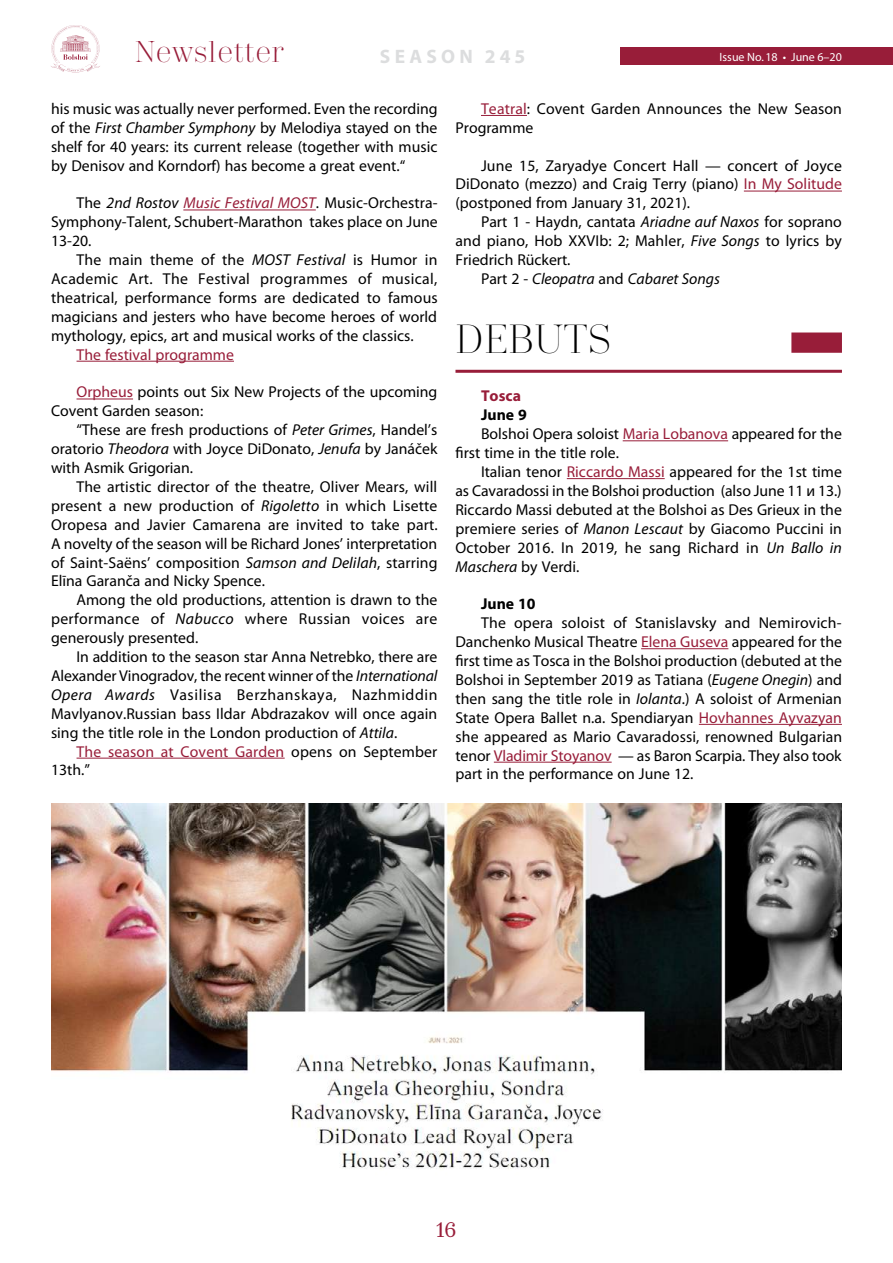
<style>
.page{position:relative;width:893px;height:1263px;background:#fff}
.page>*{position:absolute;margin:0;border:0;box-sizing:border-box;transform-origin:0 0}
.t1{font:300 40.5px "Trivia Serif";color:#000}
.t2{font:300 30px "Trivia Serif";color:#981d39}
.t3{font:21px "Trivia Serif 10 Demo";color:#981d39}
.t4{font:700 19.5px "Myriad Pro";letter-spacing:.22em;color:#dcddde}
.t5{font:15.75px/18.9px "Myriad Pro";color:#000;text-align:justify}
.t6{font:15.75px/18.9px "Myriad Pro";letter-spacing:.01em;color:#981d39}
.t7{font:italic 15.75px "Myriad Pro";color:#000}
.t8{font:700 15.75px "Myriad Pro";color:#000}
.t9{font:700 15.75px "Myriad Pro";color:#981d39}
.t10{font:12px "Myriad Pro";color:#fff}
.s1{font-style:italic}
.s2{font-style:italic;color:#981d39}
.s3{color:#981d39}
.s4{color:#000}
.s5{font-style:normal}
</style>
<div class="page">
<svg style="left:51px;top:25px;width:49px;height:47px"></svg>
<div style="left:621px;top:48px;width:272px;height:17px;background:#981d39"></div>
<hr style="left:183px;top:210px;width:133px;height:1px;background:#981d39">
<hr style="left:77px;top:361px;width:157px;height:1px;background:#981d39">
<hr style="left:77px;top:399px;width:56px;height:1px;background:#981d39">
<hr style="left:77px;top:758px;width:208px;height:1px;background:#981d39">
<hr style="left:481px;top:115px;width:46px;height:1px;background:#981d39">
<hr style="left:744px;top:191px;width:98px;height:1px;background:#981d39">
<div style="left:791px;top:332px;width:51px;height:21px;background:#981d39"></div>
<hr style="left:455px;top:370px;width:387px;height:3px;background:#981d39">
<hr style="left:623px;top:440px;width:105px;height:1px;background:#981d39">
<hr style="left:567px;top:478px;width:98px;height:1px;background:#981d39">
<hr style="left:641px;top:648px;width:87px;height:1px;background:#981d39">
<hr style="left:699px;top:724px;width:143px;height:1px;background:#981d39">
<hr style="left:494px;top:762px;width:118px;height:1px;background:#981d39">
<img style="left:51px;top:803px;width:791px;height:366px">
<h2 class="t2" style="left:135px;top:36px;width:150px">Newsletter</h2>
<p class="t4" style="left:380px;top:44px;width:147px">SEASON 245</p>
<p class="t10" style="left:720px;top:49px;width:124px">Issue No.18 • June 6–20</p>
<p class="t5" style="left:51px;top:99px;width:388px">his music was actually never performed. Even the recording of the <span class="s1">First Chamber Symphony</span> by Melodiya stayed on the shelf for 40 years: its current release (together with music by Denisov and Korndorf) has become a great event.“</p>
<p class="t5" style="left:51px;top:193px;width:388px;text-indent:26px">The <span class="s1">2nd Rostov</span> <span class="s2">Music Festival MOST</span>. Music-Orchestra-Symphony-Talent, Schubert-Marathon takes place on June 13-20.</p>
<p class="t5" style="left:51px;top:250px;width:388px;text-indent:26px">The main theme of the <span class="s1">MOST Festival</span> is Humor in Academic Art. The Festival programmes of musical, theatrical, performance forms are dedicated to famous magicians and jesters who have become heroes of world mythology, epics, art and musical works of the classics.</p>
<p class="t6" style="left:77px;top:345px;width:159px">The festival programme</p>
<p class="t5" style="left:51px;top:382px;width:388px;text-indent:26px"><span class="s3">Orpheus</span> points out Six New Projects of the upcoming<br>Covent Garden season:</p>
<p class="t5" style="left:51px;top:420px;width:388px;text-indent:26px">“These are fresh productions of <span class="s1">Peter Grimes</span>, Handel’s oratorio <span class="s1">Theodora</span> with Joyce DiDonato, <span class="s1">Jenufa</span> by Janáček with Asmik Grigorian.</p>
<p class="t5" style="left:51px;top:477px;width:388px;text-indent:26px">The artistic director of the theatre, Oliver Mears, will present a new production of <span class="s1">Rigoletto</span> in which Lisette Oropesa and Javier Camarena are invited to take part.<br>A novelty of the season will be Richard Jones’ interpretation of Saint-Saëns’ composition <span class="s1">Samson and Delilah</span>, starring Elīna Garanča and Nicky Spence.</p>
<p class="t5" style="left:51px;top:590px;width:388px;text-indent:26px">Among the old productions, attention is drawn to the performance of <span class="s1">Nabucco</span> where Russian voices are generously presented.</p>
<p class="t5" style="left:51px;top:647px;width:388px;text-indent:26px">In addition to the season star Anna Netrebko, there are Alexander Vinogradov, the recent winner of the <span class="s1">International Opera Awards</span> Vasilisa Berzhanskaya, Nazhmiddin Mavlyanov.Russian bass Ildar Abdrazakov will once again sing the title role in the London production of <span class="s1">Attila</span>.</p>
<p class="t6" style="left:51px;top:741px;width:388px;text-indent:26px">The season at Covent Garden <span class="s4">opens on September<br>13th.”</span></p>
<p class="t5" style="left:455px;top:99px;width:388px;text-indent:26px"><span class="s3">Teatral</span>: Covent Garden Announces the New Season<br>Programme</p>
<p class="t5" style="left:455px;top:156px;width:388px;text-indent:26px">June 15, Zaryadye Concert Hall — concert of Joyce DiDonato (mezzo) and Craig Terry (piano) <span class="s3">In My Solitude </span>(postponed from January 31, 2021).</p>
<p class="t5" style="left:481px;top:212px;width:362px">Part 1 - Haydn, сantata <span class="s1">Ariadne auf Naxos</span> for soprano</p>
<p class="t5" style="left:455px;top:231px;width:388px">and piano, Hob XXVIb: 2; Mahler, <span class="s1">Five Songs</span> to lyrics by</p>
<p class="t5" style="left:455px;top:250px;width:117px">Friedrich Rückert.</p>
<p class="t7" style="left:481px;top:269px;width:240px"><span class="s5">Part 2 -</span> Cleopatra <span class="s5">and</span> Cabaret Songs</p>
<h1 class="t1" style="left:455px;top:318px;width:158px">DEBUTS</h1>
<p class="t9" style="left:481px;top:386px;width:41px">Tosca</p>
<p class="t8" style="left:481px;top:405px;width:47px">June 9</p>
<p class="t5" style="left:481px;top:424px;width:362px">Bolshoi Opera soloist <span class="s3">Maria Lobanova</span> appeared for the</p>
<p class="t5" style="left:455px;top:443px;width:165px">first time in the title role.</p>
<p class="t5" style="left:481px;top:462px;width:362px">Italian tenor <span class="s3">Riccardo Massi</span> appeared for the 1st time</p>
<p class="t5" style="left:455px;top:481px;width:388px">as Cavaradossi in the Bolshoi production (also June 11 и 13.)</p>
<p class="t5" style="left:455px;top:500px;width:388px">Riccardo Massi debuted at the Bolshoi as Des Grieux in the</p>
<p class="t5" style="left:455px;top:519px;width:388px">premiere series of <span class="s1">Manon Lescaut</span> by Giacomo Puccini in</p>
<p class="t5" style="left:455px;top:538px;width:388px">October 2016. In 2019, he sang Richard in <span class="s1">Un Ballo in</span></p>
<p class="t7" style="left:455px;top:556px;width:125px">Maschera <span class="s5">by Verdi.</span></p>
<p class="t8" style="left:481px;top:594px;width:56px">June 10</p>
<p class="t5" style="left:455px;top:613px;width:388px;text-indent:26px">The opera soloist of Stanislavsky and Nemirovich-Danchenko Musical Theatre <span class="s3">Elena Guseva</span> appeared for the first time as Tosca in the Bolshoi production (debuted at the Bolshoi in September 2019 as Tatiana (<span class="s1">Eugene Onegin</span>) and then sang the title role in <span class="s1">Iolanta</span>.) A soloist of Armenian State Opera Ballet n.a. Spendiaryan <span class="s3">Hovhannes Ayvazyan </span>she appeared as Mario Cavaradossi, renowned Bulgarian tenor <span class="s3">Vladimir Stoyanov</span> — as Baron Scarpia. They also took part in the performance on June 12.</p>
<h3 class="t3" style="left:437px;top:1217px;width:21px">16</h3>
</div>
